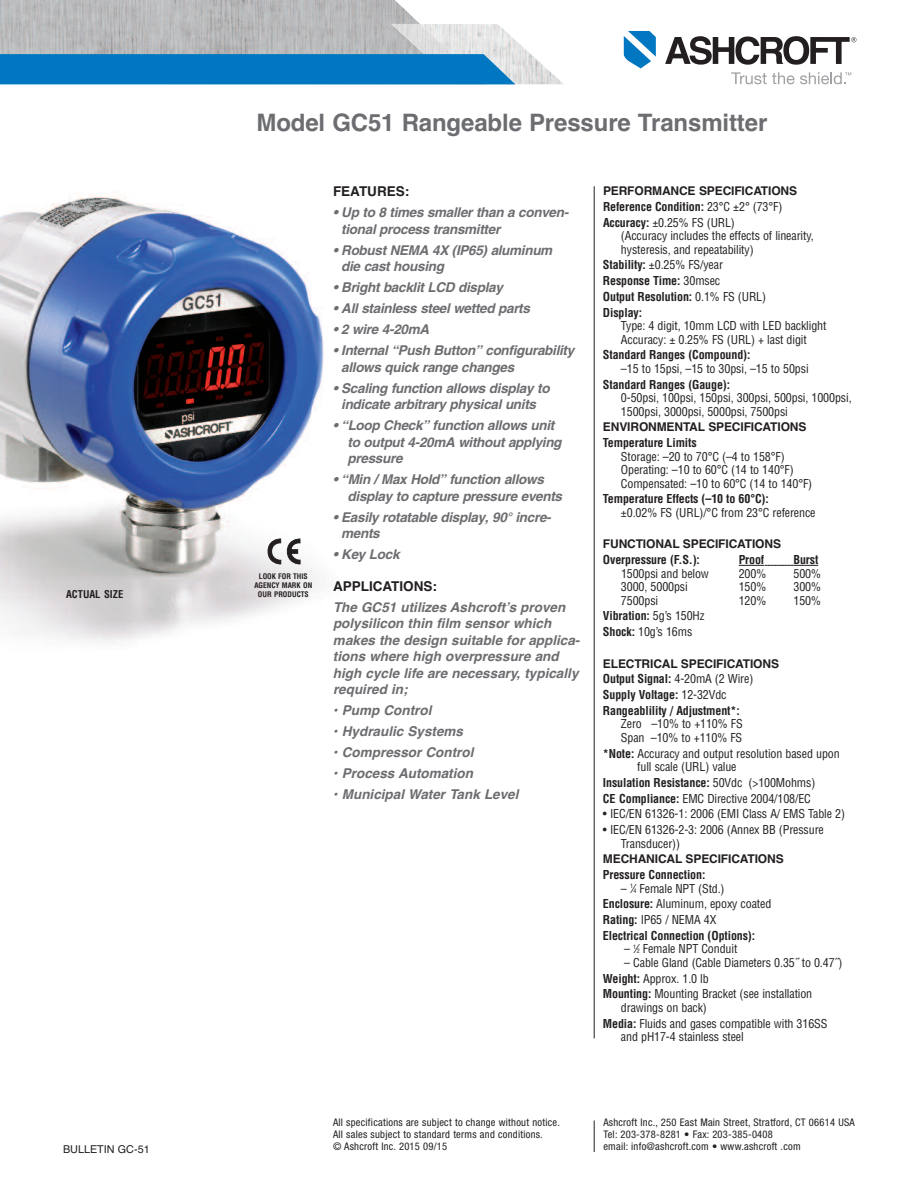
<style>
.page{position:relative;width:918px;height:1188px;background:#fff}
.page>*{position:absolute;margin:0;border:0;box-sizing:border-box;transform-origin:0 0}
.t1{font:700 24px "Helvetica";letter-spacing:-.005em;color:#6c6d70}
.t2{font:italic 700 13.5px/16.5px "Helvetica";letter-spacing:-.02em;color:#6c6d70}
.t3{font:italic 700 13.5px/16.5px "Helvetica";color:#6c6d70}
.t4{font:700 13.5px "Helvetica";color:#231f20}
.t5{font:condensed 12px/13.5px "Helvetica";letter-spacing:-.01em;color:#231f20}
.t6{font:700 condensed 12px/15.8px "Helvetica";letter-spacing:-.01em;color:#231f20}
.t7{font:700 12px "Helvetica";letter-spacing:-.01em;color:#231f20}
.t8{font:10.8px "Helvetica";color:#231f20}
.t9{font:condensed 10.5px/12px "Helvetica Neue";letter-spacing:.025em;color:#231f20}
.t10{font:700 condensed 10.5px "Helvetica";color:#231f20}
.t11{font:700 condensed 7.5px/9px "Helvetica";color:#231f20;text-align:center}
.s1{font-stretch:normal}
.s2{font-weight:400}
.s3{font-weight:700}
.s4{font-size:6px}
</style>
<div class="page">
<hr style="left:12px;top:84px;width:445px;height:1px;background:#ceced0">
<img style="left:0;top:0;width:420px;height:24px">
<svg style="left:624px;top:31px;width:32px;height:37px"></svg>
<svg style="left:665px;top:36px;width:191px;height:29px"></svg>
<svg style="left:731px;top:72px;width:120px;height:12px"></svg>
<svg style="left:0;top:24px;width:563px;height:60px;background:#70a5c6"></svg>
<img style="left:0;top:192px;width:324px;height:450px">
<hr style="left:594px;top:186px;width:1px;height:852px;background:#231f20">
<svg style="left:739px;top:565px;width:79px;height:1px"></svg>
<hr style="left:594px;top:1120px;width:1px;height:32px;background:#231f20">
<svg style="left:287px;top:539px;width:13px;height:25px"></svg>
<svg style="left:268px;top:539px;width:13px;height:40px"></svg>
<h1 class="t1" style="left:256px;top:108px;width:512px">Model GC51 Rangeable Pressure Transmitter</h1>
<p class="t11" style="left:254px;top:572px;width:59px">LOOK FOR THIS<br>AGENCY MARK ON</p>
<p class="t10" style="left:66px;top:588px;width:59px">ACTUAL SIZE</p>
<p class="t11" style="left:258px;top:590px;width:52px">OUR PRODUCTS</p>
<p class="t4" style="left:333px;top:184px;width:78px">FEATURES:</p>
<p class="t2" style="left:341px;top:205px;width:229px;text-indent:-8px">• Up to 8 times smaller than a conven&shy;tional process transmitter</p>
<p class="t2" style="left:341px;top:243px;width:213px;text-indent:-8px">• Robust NEMA 4X (IP65) aluminum die cast housing</p>
<p class="t2" style="left:333px;top:280px;width:171px">• Bright backlit LCD display</p>
<p class="t2" style="left:333px;top:301px;width:199px">• All stainless steel wetted parts</p>
<p class="t2" style="left:333px;top:322px;width:98px">• 2 wire 4-20mA</p>
<p class="t2" style="left:341px;top:343px;width:235px;text-indent:-8px">• Internal “Push Button” configurability allows quick range changes</p>
<p class="t2" style="left:333px;top:381px;width:218px;text-align:center">• Scaling function allows display to indicate arbitrary physical units</p>
<p class="t2" style="left:348px;top:418px;width:215px;text-indent:-15px">• “Loop Check” function allows unit to output 4-20mA without applying pressure</p>
<p class="t2" style="left:348px;top:472px;width:216px;text-indent:-15px">• “Min / Max Hold” function allows display to capture pressure events</p>
<p class="t2" style="left:341px;top:510px;width:212px;text-indent:-8px">• Easily rotatable display, 90° incre&shy;ments</p>
<p class="t2" style="left:333px;top:547px;width:68px">• Key Lock</p>
<p class="t4" style="left:333px;top:578px;width:106px">APPLICATIONS:</p>
<p class="t3" style="left:333px;top:599px;width:247px">The GC51 utilizes Ashcroft’s proven polysilicon thin film sensor which makes the design suitable for applica&shy;tions where high overpressure and high cycle life are necessary, typically required in;</p>
<p class="t3" style="left:333px;top:702px;width:100px">• Pump Control</p>
<p class="t3" style="left:333px;top:723px;width:132px">• Hydraulic Systems</p>
<p class="t3" style="left:333px;top:744px;width:142px">• Compressor Control</p>
<p class="t3" style="left:333px;top:765px;width:142px">• Process Automation</p>
<p class="t3" style="left:333px;top:786px;width:187px">• Municipal Water Tank Level</p>
<p class="t6" style="left:603px;top:183px;width:196px"><span class="s1">PERFORMANCE SPECIFICATIONS<br></span>Reference Condition: <span class="s2">23°C ±2° (73°F)<br></span>Accuracy: <span class="s2">±0.25% FS (URL)</span></p>
<p class="t5" style="left:621px;top:229px;width:194px">(Accuracy includes the effects of linearity, hysteresis, and repeatability)</p>
<p class="t6" style="left:603px;top:257px;width:165px">Stability: <span class="s2">±0.25% FS/year<br></span>Response Time: <span class="s2">30msec<br></span>Output Resolution: <span class="s2">0.1% FS (URL)<br></span>Display:</p>
<p class="t5" style="left:621px;top:319px;width:207px">Type: 4 digit, 10mm LCD with LED backlight<br>Accuracy: ± 0.25% FS (URL) + last digit</p>
<p class="t6" style="left:603px;top:347px;width:149px">Standard Ranges (Compound):</p>
<p class="t5" style="left:621px;top:362px;width:189px">–15 to 15psi, –15 to 30psi, –15 to 50psi</p>
<p class="t6" style="left:603px;top:376px;width:129px">Standard Ranges (Gauge):</p>
<p class="t5" style="left:621px;top:391px;width:232px">0-50psi, 100psi, 150psi, 300psi, 500psi, 1000psi,<br>1500psi, 3000psi, 5000psi, 7500psi</p>
<p class="t7" style="left:603px;top:420px;width:205px">ENVIRONMENTAL SPECIFICATIONS</p>
<p class="t6" style="left:603px;top:435px;width:95px">Temperature Limits</p>
<p class="t5" style="left:621px;top:450px;width:193px">Storage: –20 to 70°C (–4 to 158°F)<br>Operating: –10 to 60°C (14 to 140°F)<br>Compensated: –10 to 60°C (14 to 140°F)</p>
<p class="t6" style="left:603px;top:491px;width:167px">Temperature Effects (–10 to 60°C):</p>
<p class="t5" style="left:621px;top:506px;width:196px">±0.02% FS (URL)/°C from 23°C reference</p>
<p class="t7" style="left:603px;top:537px;width:180px">FUNCTIONAL SPECIFICATIONS</p>
<p class="t6" style="left:603px;top:552px;width:98px">Overpressure (F.S.):</p>
<p class="t6" style="left:739px;top:552px;width:27px">Proof</p>
<p class="t6" style="left:794px;top:552px;width:26px">Burst</p>
<p class="t5" style="left:621px;top:567px;width:89px">1500psi and below</p>
<p class="t5" style="left:739px;top:567px;width:29px">200%</p>
<p class="t5" style="left:793px;top:567px;width:29px">500%</p>
<p class="t5" style="left:621px;top:580px;width:68px">3000, 5000psi</p>
<p class="t5" style="left:739px;top:580px;width:29px">150%</p>
<p class="t5" style="left:793px;top:580px;width:29px">300%</p>
<p class="t5" style="left:621px;top:594px;width:39px">7500psi</p>
<p class="t5" style="left:739px;top:594px;width:29px">120%</p>
<p class="t5" style="left:793px;top:594px;width:29px">150%</p>
<p class="t5" style="left:603px;top:608px;width:103px;line-height:15.8px"><span class="s3">Vibration:</span> 5g’s 150Hz<br><span class="s3">Shock:</span> 10g’s 16ms</p>
<p class="t6" style="left:603px;top:655px;width:178px"><span class="s1">ELECTRICAL SPECIFICATIONS<br></span>Output Signal: <span class="s2">4-20mA (2 Wire)<br></span>Supply Voltage: <span class="s2">12-32Vdc<br></span>Rangeablility / Adjustment*:</p>
<p class="t5" style="left:621px;top:717px;width:123px">Zero –10% to +110% FS<br>Span –10% to +110% FS</p>
<p class="t5" style="left:637px;top:747px;width:204px;text-indent:-34px"><span class="s3">*Note:</span> Accuracy and output resolution based upon full scale (URL) value</p>
<p class="t5" style="left:603px;top:775px;width:214px;line-height:15.8px"><span class="s3">Insulation Resistance:</span> 50Vdc (&gt;100Mohms)<br><span class="s3">CE Compliance:</span> EMC Directive 2004/108/EC</p>
<p class="t5" style="left:603px;top:807px;width:244px">• IEC/EN 61326-1: 2006 (EMI Class A/ EMS Table 2)</p>
<p class="t5" style="left:621px;top:823px;width:204px;text-indent:-18px">• IEC/EN 61326-2-3: 2006 (Annex BB (Pressure<br>Transducer))</p>
<p class="t7" style="left:603px;top:852px;width:182px">MECHANICAL SPECIFICATIONS</p>
<p class="t6" style="left:603px;top:867px;width:104px">Pressure Connection:</p>
<p class="t5" style="left:603px;top:880px;width:170px;line-height:15.8px;text-indent:18px">– <sup>1</sup>⁄<span class="s4">4</span> Female NPT (Std.)<br><span class="s3">Enclosure:</span> Aluminum, epoxy coated<br><span class="s3">Rating:</span> IP65 / NEMA 4X<br><span class="s3">Electrical Connection (Options):</span></p>
<p class="t5" style="left:624px;top:942px;width:115px">– <sup>1</sup>⁄<span class="s4">2</span> Female NPT Conduit</p>
<p class="t5" style="left:603px;top:955px;width:241px;line-height:15.8px;text-indent:21px">– Cable Gland (Cable Diameters 0.35˝ to 0.47˝)<br><span class="s3">Weight:</span> Approx. 1.0 lb<br><span class="s3">Mounting:</span> Mounting Bracket (see installation</p>
<p class="t5" style="left:603px;top:1000px;width:226px;line-height:15.8px;text-indent:18px">drawings on back)<br><span class="s3">Media:</span> Fluids and gases compatible with 316SS</p>
<p class="t5" style="left:621px;top:1030px;width:124px">and pH17-4 stainless steel</p>
<p class="t8" style="left:63px;top:1143px;width:88px">BULLETIN GC-51</p>
<p class="t9" style="left:333px;top:1117px;width:228px">All specifications are subject to change without notice.<br>All sales subject to standard terms and conditions.<br>© Ashcroft Inc. 2015 09/15</p>
<p class="t9" style="left:603px;top:1117px;width:253px">Ashcroft Inc., 250 East Main Street, Stratford, CT 06614 USA<br>Tel: 203-378-8281 • Fax: 203-385-0408<br>email: info@ashcroft.com • www.ashcroft .com</p>
</div>
